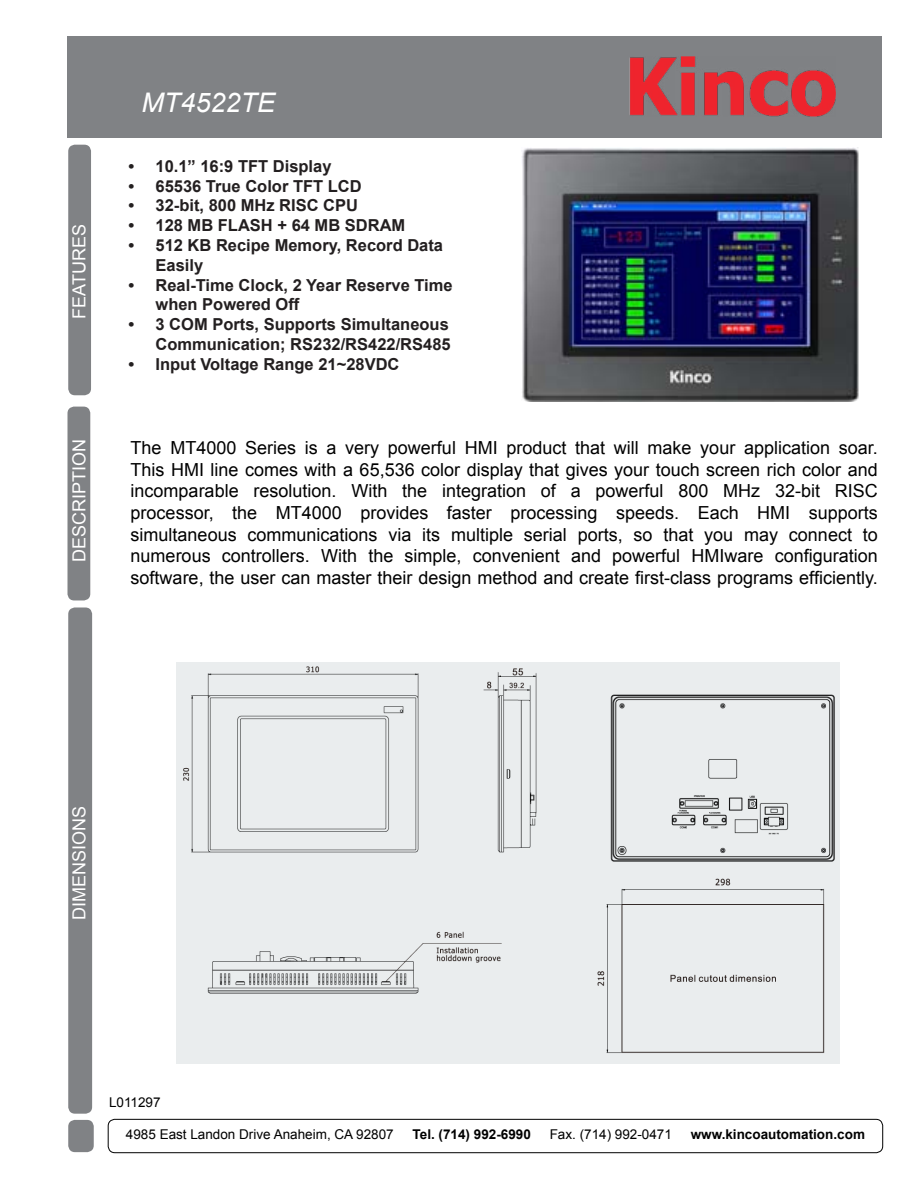
<style>
.page{position:relative;width:918px;height:1188px;background:#fff}
.page>*{position:absolute;margin:0;border:0;box-sizing:border-box;transform-origin:0 0}
.t1{font:italic 27px "Arial";color:#fff}
.t2{font:18px/21.6px "Arial";color:#000;text-align:justify}
.t3{font:18px "Arial";color:#fff}
.t4{font:700 16.5px/19.8px "Arial";color:#231f20}
.t5{font:13.5px "Arial";color:#000}
.t6{font:700 13.5px "Arial";color:#000}
</style>
<div class="page">
<div style="left:68px;top:407px;width:22px;height:193px;background:#808285;border-radius:7px"></div>
<div style="left:68px;top:145px;width:23px;height:250px;background:#808285;border-radius:7px"></div>
<div style="left:68px;top:1120px;width:26px;height:32px;background:#808285;border-radius:7px"></div>
<div style="left:108px;top:1119px;width:775px;height:34px;border:1px solid #000;border-radius:7px"></div>
<div style="left:68px;top:608px;width:24px;height:506px;background:#808285;border-radius:7px"></div>
<img style="left:176px;top:662px;width:664px;height:401px">
<div style="left:68px;top:36px;width:814px;height:101px;background:#808285"></div>
<img style="left:630px;top:56px;width:206px;height:61px">
<img style="left:522px;top:148px;width:337px;height:253px">
<p class="t3" style="left:67px;top:319px;width:96px;rotate:-90deg">FEATURES</p>
<p class="t3" style="left:67px;top:562px;width:125px;rotate:-90deg">DESCRIPTION</p>
<h1 class="t1" style="left:141px;top:85px;width:135px">MT4522TE</h1>
<p class="t4" style="left:129px;top:157px;width:205px">• 10.1” 16:9 TFT Display</p>
<p class="t4" style="left:129px;top:176px;width:235px">• 65536 True Color TFT LCD</p>
<p class="t4" style="left:129px;top:196px;width:231px">• 32-bit, 800 MHz RISC CPU</p>
<p class="t4" style="left:129px;top:216px;width:278px">• 128 MB FLASH + 64 MB SDRAM</p>
<p class="t4" style="left:156px;top:236px;width:289px;text-indent:-27px">• 512 KB Recipe Memory, Record Data<br>Easily</p>
<p class="t4" style="left:156px;top:275px;width:299px;text-indent:-27px">• Real-Time Clock, 2 Year Reserve Time when Powered Off</p>
<p class="t4" style="left:129px;top:315px;width:324px;text-align:right">• 3 COM Ports, Supports Simultaneous<br>Communication; RS232/RS422/RS485</p>
<p class="t4" style="left:129px;top:355px;width:273px">• Input Voltage Range 21~28VDC</p>
<p class="t2" style="left:131px;top:437px;width:749px">The MT4000 Series is a very powerful HMI product that will make your application soar.<br>This HMI line comes with a 65,536 color display that gives your touch screen rich color and incomparable resolution. With the integration of a powerful 800 MHz 32-bit RISC processor, the MT4000 provides faster processing speeds. Each HMI supports simultaneous communications via its multiple serial ports, so that you may connect to numerous controllers. With the simple, convenient and powerful HMIware configuration software, the user can master their design method and create first-class programs efficiently.</p>
<p class="t3" style="left:67px;top:920px;width:116px;rotate:-90deg">DIMENSIONS</p>
<p class="t5" style="left:109px;top:1094px;width:53px">L011297</p>
<p class="t5" style="left:126px;top:1125px;width:269px">4985 East Landon Drive Anaheim, CA 92807</p>
<p class="t6" style="left:413px;top:1125px;width:120px">Tel. (714) 992-6990</p>
<p class="t5" style="left:550px;top:1125px;width:124px">Fax. (714) 992-0471</p>
<p class="t6" style="left:691px;top:1125px;width:176px">www.kincoautomation.com</p>
</div>
